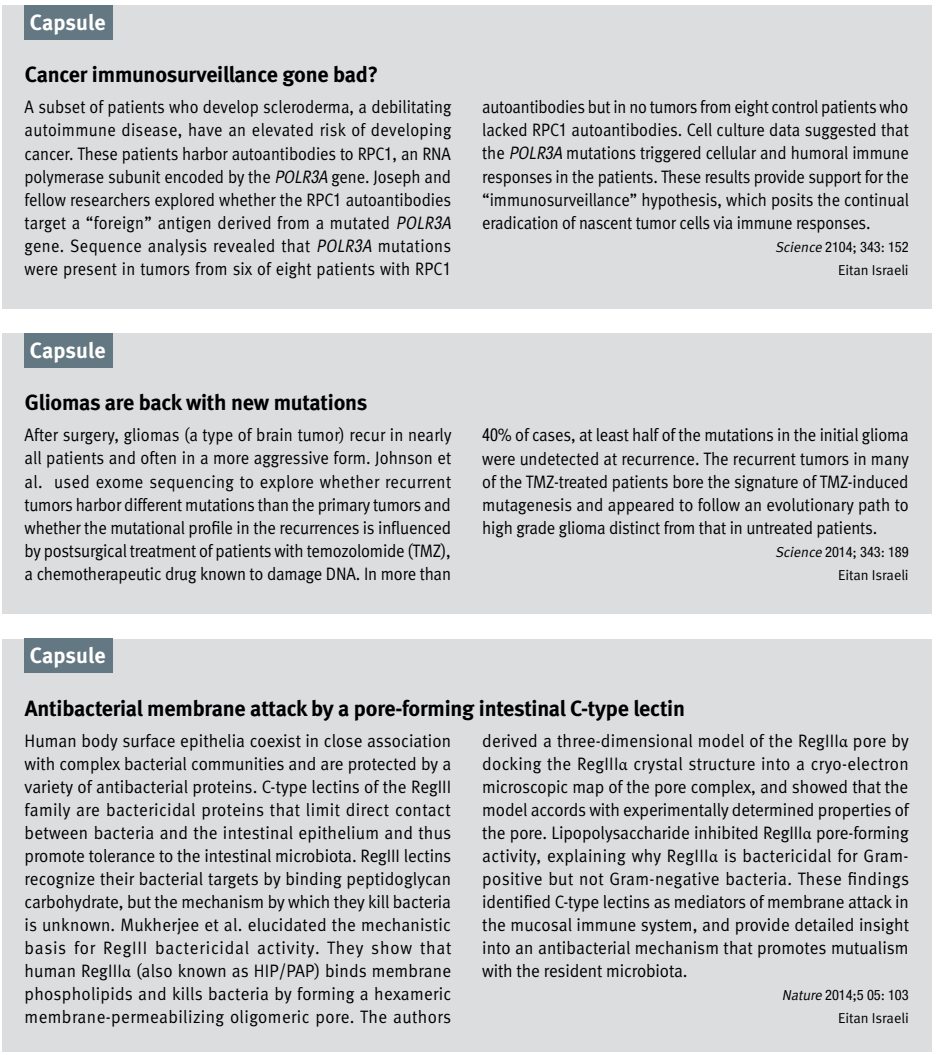
<style>
.page{position:relative;width:936px;height:1055px;background:#fff}
.page>*{position:absolute;margin:0;border:0;box-sizing:border-box;transform-origin:0 0}
.t1{font:700 22px "Meta";letter-spacing:-.01em;color:#000}
.t2{font:700 22px "Meta";color:#fff}
.t3{font:18px/23px "Meta Normal";color:#000;text-align:justify;scale:.95 1}
.t4{font:18px/23px "Meta Normal";color:#000;text-align:right;scale:.91 1}
.t5{font:18px/23px "Meta Normal";color:#000;text-align:right;scale:.92 1}
.t6{font:18px/23px "Meta Normal";letter-spacing:.02em;color:#000;scale:.91 1}
.t7{font:18px "Meta Normal";letter-spacing:.02em;color:#000;scale:.95 1}
.t8{font:18px "Meta Normal";letter-spacing:.025em;color:#000;scale:.95 1}
.t9{font:italic 18px "Meta Normal";color:#000;scale:.91 1}
.t10{font:condensed 14.4px "Helvetica Neue";letter-spacing:-.005em;color:#000}
.t11{font:14.4px "Meta Normal";letter-spacing:-.005em;color:#000}
.s1{font-family:"Helvetica Neue";font-stretch:condensed}
.s2{font-style:italic}
.s3{font-family:"Helvetica Neue";font-style:italic;font-stretch:condensed}
.s4{font-family:"Meta Normal";font-style:italic;font-stretch:normal}
.s5{font-family:"Meta Normal";font-stretch:normal}
.s6{font-family:"Minion Pro"}
</style>
<div class="page">
<div style="left:2px;top:638px;width:929px;height:413px;background:#dcddde"></div>
<div style="left:25px;top:638px;width:88px;height:35px;background:#647883"></div>
<div style="left:2px;top:5px;width:929px;height:304px;background:#dcddde"></div>
<div style="left:25px;top:5px;width:88px;height:35px;background:#647883"></div>
<div style="left:2px;top:333px;width:929px;height:281px;background:#dcddde"></div>
<div style="left:25px;top:333px;width:88px;height:35px;background:#647883"></div>
<p class="t2" style="left:30px;top:9px;width:77px">Capsule</p>
<p class="t1" style="left:25px;top:62px;width:354px">Cancer immunosurveillance gone bad?</p>
<p class="t4" style="left:25px;top:95px;width:470px">A subset of patients who develop scleroderma a, debilitating autoimmune disease, have an elevated risk of developing cancer. These patients harbor autoantibodies to RPC<span class="s1">1</span>, an RNA <span class="s2">A</span><span class="s3">3</span> gene. Joseph and</p>
<p class="t4" style="left:25px;top:164px;width:319px">polymerase subunit encoded by the <span class="s2">POLR</span></p>
<p class="t4" style="left:25px;top:187px;width:470px">fellow researchers explored whether the RPC<span class="s1">1</span> autoantibodies</p>
<p class="t9" style="left:433px;top:212px;width:25px">A<span class="s1">3</span></p>
<p class="t6" style="left:354px;top:210px;width:108px;text-indent:-329px">target a “foreign” antigen derived from a mutated <span class="s2">POLR<br>A</span><span class="s3">3</span> mutations</p>
<p class="t4" style="left:25px;top:233px;width:470px;text-align:left">gene. Sequence analysis revealed that <span class="s2">POLR<br></span>were present in tumors from six of eight patients with RPC<span class="s1">1</span></p>
<p class="t2" style="left:30px;top:337px;width:77px">Capsule</p>
<p class="t1" style="left:25px;top:389px;width:344px">Gliomas are back with new mutations</p>
<p class="t5" style="left:25px;top:423px;width:465px">After surgery, gliomas a( type of brain tumor) recur in nearly all patients and often in a more aggressive form. Johnson et used exome sequencing to explore whether recurrent</p>
<p class="t5" style="left:25px;top:469px;width:465px;text-align:left">al.<br>tumors harbor different mutations than the primary tumors and whether the mutational profile in the recurrences is influenced by postsurgical treatment of patients with temozolomide (TMZ ,( a chemotherapeutic drug known to damage DNA In. more than</p>
<p class="t4" style="left:482px;top:95px;width:470px">autoantibodies but in no tumors from eight control patients who lacked RPC<span class="s1">1</span> autoantibodies. Cell culture data suggested that<br><span class="s2">A</span><span class="s3">3</span> mutations triggered cellular and humoral immune</p>
<p class="t4" style="left:482px;top:141px;width:470px;text-align:left">the <span class="s2">POLR<br></span>responses in the patients. These results provide support for the “immunosurveillance” hypothesis, which posits the continual eradication of nascent tumor cells via immune responses.</p>
<p class="t10" style="left:774px;top:238px;width:135px"><span class="s4">Science</span>2104<span class="s5">;</span> 343<span class="s5">:</span> 152</p>
<p class="t11" style="left:838px;top:261px;width:72px">Eitan Israeli</p>
<p class="t5" style="left:482px;top:423px;width:465px;text-align:justify"><span class="s1">40</span>% of cases, at least half of the mutations in the initial glioma were undetected at recurrence. The recurrent tumors in many of the TMZ-treated patients bore the signature of TMZ-induced mutagenesis and appeared to follow an evolutionary path to high grade glioma distinct from that in untreated patients.</p>
<p class="t10" style="left:774px;top:543px;width:135px"><span class="s4">Science</span>2014<span class="s5">;</span> 343<span class="s5">:</span> 189</p>
<p class="t11" style="left:838px;top:566px;width:72px">Eitan Israeli</p>
<p class="t2" style="left:30px;top:642px;width:77px">Capsule</p>
<p class="t1" style="left:25px;top:695px;width:661px">Antibacterial membrane attack by a pore-forming intestinal -C type lectin</p>
<p class="t3" style="left:25px;top:729px;width:451px">Human body surface epithelia coexist in close association with complex bacterial communities and are protected by a variety of antibacterial proteins -C. type lectins of the RegIII family are bactericidal proteins that limit direct contact between bacteria and the intestinal epithelium and thus promote tolerance to the intestinal microbiota. RegIII lectins recognize their bacterial targets by binding peptidoglycan carbohydrate, but the mechanism by which they kill bacteria is unknown. Mukherjee et al. elucidated the mechanistic basis for RegIII bactericidal activity. They show that human RegIII<span class="s6">α</span> (also known as HIP/PAP) binds membrane phospholipids and kills bacteria by forming a hexameric membrane-permeabilizing oligomeric pore. The authors</p>
<p class="t3" style="left:482px;top:729px;width:450px">derived a three-dimensional model of the RegIII<span class="s6">α</span> pore by docking the RegIII<span class="s6">α</span> crystal structure into a cryo-electron microscopic map of the pore complex, and showed that the model accords with experimentally determined properties of the pore. Lipopolysaccharide inhibited RegIII<span class="s6">α</span> pore-forming</p>
<p class="t7" style="left:482px;top:845px;width:450px">activity, explaining why RegIII<span class="s6">α</span> is bactericidal for Gram-</p>
<p class="t3" style="left:482px;top:890px;width:450px">identified -C type lectins as mediators of membrane attack in the mucosal immune system, and provide detailed insight into an antibacterial mechanism that promotes mutualism with the resident microbiota.</p>
<p class="t10" style="left:781px;top:986px;width:128px"><span class="s4">Nature</span>2014 5<span class="s5">;</span> 05<span class="s5">:</span> 103</p>
<p class="t11" style="left:838px;top:1009px;width:72px">Eitan Israeli</p>
<p class="t8" style="left:482px;top:868px;width:450px">positive but not Gram-negative bacteria. These findings</p>
</div>
